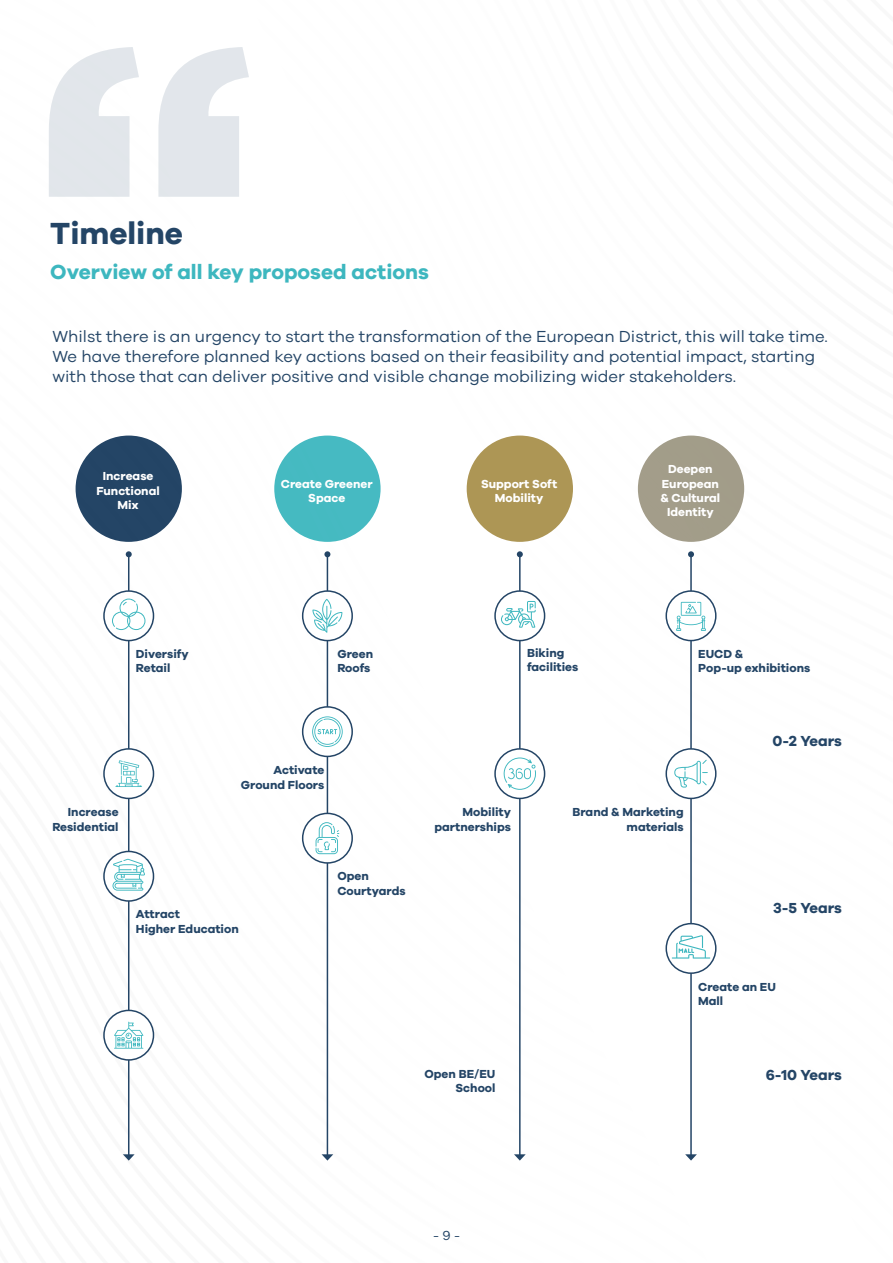
<style>
.page{position:relative;width:893px;height:1263px;background:#fff}
.page>*{position:absolute;margin:0;border:0;box-sizing:border-box;transform-origin:0 0}
.t1{font:900 413.7px "Gotham";color:#244566}
.t2{font:700 31.5px "Galano Grotesque";color:#244566}
.t3{font:700 21px "Galano Grotesque";color:#3db7bf}
.t4{font:16.5px/19.8px "Galano Grotesque";color:#244566}
.t5{font:700 15px "Galano Grotesque";color:#244566}
.t6{font:13.5px "Galano Grotesque";color:#244566}
.t7{font:700 12px "Galano Grotesque";color:#244566}
.t8{font:700 12px/14.4px "Galano Grotesque";color:#fff;text-align:center}
</style>
<div class="page">
<div style="left:467px;top:436px;width:106px;height:106px;background:#ad9655;border-radius:50%"></div>
<hr style="left:519px;top:554px;width:2px;height:601px;background:#244566">
<svg style="left:517px;top:551px;width:6px;height:6px"></svg>
<svg style="left:514px;top:1154px;width:12px;height:6px"></svg>
<div style="left:495px;top:591px;width:50px;height:50px;background:#fff;border-radius:50%"></div>
<div style="left:494px;top:590px;width:51px;height:51px;border:2px solid #244566;border-radius:50%"></div>
<svg style="left:501px;top:601px;width:35px;height:27px"></svg>
<div style="left:495px;top:749px;width:50px;height:49px;background:#fff;border-radius:50%"></div>
<div style="left:494px;top:748px;width:51px;height:51px;border:2px solid #244566;border-radius:50%"></div>
<svg style="left:503px;top:757px;width:34px;height:33px"></svg>
<div style="left:638px;top:436px;width:106px;height:106px;background:#9f9985;border-radius:50%"></div>
<hr style="left:690px;top:554px;width:2px;height:601px;background:#244566">
<svg style="left:688px;top:551px;width:6px;height:6px"></svg>
<svg style="left:685px;top:1154px;width:12px;height:6px"></svg>
<svg style="left:666px;top:591px;width:50px;height:50px"></svg>
<div style="left:665px;top:590px;width:51px;height:51px;border:2px solid #244566;border-radius:50%"></div>
<svg style="left:666px;top:924px;width:50px;height:49px"></svg>
<div style="left:665px;top:923px;width:51px;height:51px;border:2px solid #244566;border-radius:50%"></div>
<div style="left:666px;top:749px;width:50px;height:49px;background:#fff;border-radius:50%"></div>
<div style="left:665px;top:748px;width:51px;height:51px;border:2px solid #244566;border-radius:50%"></div>
<svg style="left:676px;top:602px;width:30px;height:29px"></svg>
<svg style="left:674px;top:760px;width:34px;height:27px"></svg>
<svg style="left:672px;top:935px;width:38px;height:23px"></svg>
<div style="left:76px;top:436px;width:106px;height:106px;background:#244566;border-radius:50%"></div>
<hr style="left:128px;top:554px;width:1px;height:601px;background:#244566">
<svg style="left:126px;top:551px;width:6px;height:6px"></svg>
<svg style="left:123px;top:1154px;width:12px;height:6px"></svg>
<div style="left:104px;top:591px;width:49px;height:50px;background:#fff;border-radius:50%"></div>
<div style="left:103px;top:590px;width:51px;height:51px;border:2px solid #244566;border-radius:50%"></div>
<div style="left:104px;top:851px;width:49px;height:50px;background:#fff;border-radius:50%"></div>
<div style="left:103px;top:851px;width:51px;height:51px;border:2px solid #244566;border-radius:50%"></div>
<div style="left:104px;top:749px;width:49px;height:49px;background:#fff;border-radius:50%"></div>
<div style="left:103px;top:748px;width:51px;height:51px;border:2px solid #244566;border-radius:50%"></div>
<div style="left:104px;top:1010px;width:49px;height:50px;background:#fff;border-radius:50%"></div>
<div style="left:103px;top:1010px;width:51px;height:51px;border:2px solid #244566;border-radius:50%"></div>
<svg style="left:112px;top:599px;width:33px;height:31px"></svg>
<svg style="left:115px;top:760px;width:27px;height:27px"></svg>
<svg style="left:113px;top:859px;width:32px;height:32px"></svg>
<svg style="left:114px;top:1022px;width:29px;height:27px"></svg>
<div style="left:274px;top:436px;width:107px;height:106px;background:#46bac2;border-radius:50%"></div>
<hr style="left:327px;top:554px;width:1px;height:601px;background:#244566">
<svg style="left:324px;top:551px;width:6px;height:6px"></svg>
<svg style="left:322px;top:1154px;width:11px;height:6px"></svg>
<div style="left:303px;top:591px;width:49px;height:50px;background:#fff;border-radius:50%"></div>
<div style="left:302px;top:590px;width:51px;height:51px;border:2px solid #244566;border-radius:50%"></div>
<div style="left:303px;top:813px;width:49px;height:50px;background:#fff;border-radius:50%"></div>
<div style="left:302px;top:813px;width:51px;height:51px;border:2px solid #244566;border-radius:50%"></div>
<div style="left:303px;top:707px;width:49px;height:49px;background:#fff;border-radius:50%"></div>
<div style="left:302px;top:706px;width:51px;height:51px;border:2px solid #244566;border-radius:50%"></div>
<svg style="left:312px;top:599px;width:30px;height:34px"></svg>
<svg style="left:312px;top:716px;width:31px;height:31px"></svg>
<svg style="left:316px;top:822px;width:23px;height:32px"></svg>
<h1 class="t1" style="left:32px;top:-47px;width:228px">“</h1>
<p class="t2" style="left:50px;top:213px;width:134px">Timeline</p>
<p class="t3" style="left:50px;top:259px;width:380px">Overview of all key proposed actions</p>
<p class="t4" style="left:52px;top:326px;width:777px">Whilst there is an urgency to start the transformation of the European District, this will take time.<br>We have therefore planned key actions based on their feasibility and potential impact, starting with those that can deliver positive and visible change mobilizing wider stakeholders.</p>
<p class="t8" style="left:96px;top:469px;width:65px">Increase<br>Functional<br>Mix</p>
<p class="t8" style="left:281px;top:476px;width:93px">Create Greener<br>Space</p>
<p class="t8" style="left:481px;top:476px;width:78px">Support Soft</p>
<p class="t8" style="left:495px;top:490px;width:50px">Mobility</p>
<p class="t8" style="left:660px;top:461px;width:61px">Deepen<br>European &amp; Cultural<br>Identity</p>
<p class="t7" style="left:136px;top:646px;width:54px">Diversify</p>
<p class="t7" style="left:136px;top:661px;width:36px">Retail</p>
<p class="t7" style="left:337px;top:646px;width:37px">Green</p>
<p class="t7" style="left:337px;top:661px;width:34px">Roofs</p>
<p class="t7" style="left:68px;top:805px;width:52px">Increase</p>
<p class="t7" style="left:52px;top:819px;width:68px">Residential</p>
<p class="t7" style="left:273px;top:763px;width:52px">Activate</p>
<p class="t7" style="left:241px;top:777px;width:85px">Ground Floors</p>
<p class="t7" style="left:136px;top:907px;width:45px">Attract</p>
<p class="t7" style="left:136px;top:921px;width:104px">Higher Education</p>
<p class="t7" style="left:337px;top:869px;width:33px">Open</p>
<p class="t7" style="left:337px;top:883px;width:70px">Courtyards</p>
<p class="t7" style="left:527px;top:645px;width:39px">Biking</p>
<p class="t7" style="left:527px;top:659px;width:53px">facilities</p>
<p class="t7" style="left:698px;top:646px;width:47px">EUCD &amp;</p>
<p class="t7" style="left:698px;top:661px;width:114px">Pop-up exhibitions</p>
<p class="t5" style="left:772px;top:731px;width:71px">0-2 Years</p>
<p class="t7" style="left:463px;top:805px;width:50px">Mobility</p>
<p class="t7" style="left:434px;top:819px;width:78px">partnerships</p>
<p class="t7" style="left:572px;top:805px;width:113px">Brand &amp; Marketing</p>
<p class="t7" style="left:627px;top:819px;width:59px">materials</p>
<p class="t5" style="left:773px;top:899px;width:70px">3-5 Years</p>
<p class="t7" style="left:698px;top:979px;width:79px">Create an EU</p>
<p class="t7" style="left:698px;top:993px;width:27px">Mall</p>
<p class="t7" style="left:424px;top:1066px;width:72px">Open BE/EU</p>
<p class="t7" style="left:456px;top:1081px;width:41px">School</p>
<p class="t5" style="left:766px;top:1066px;width:78px">6-10 Years</p>
<p class="t6" style="left:433px;top:1227px;width:28px">- 9 -</p>
</div>
